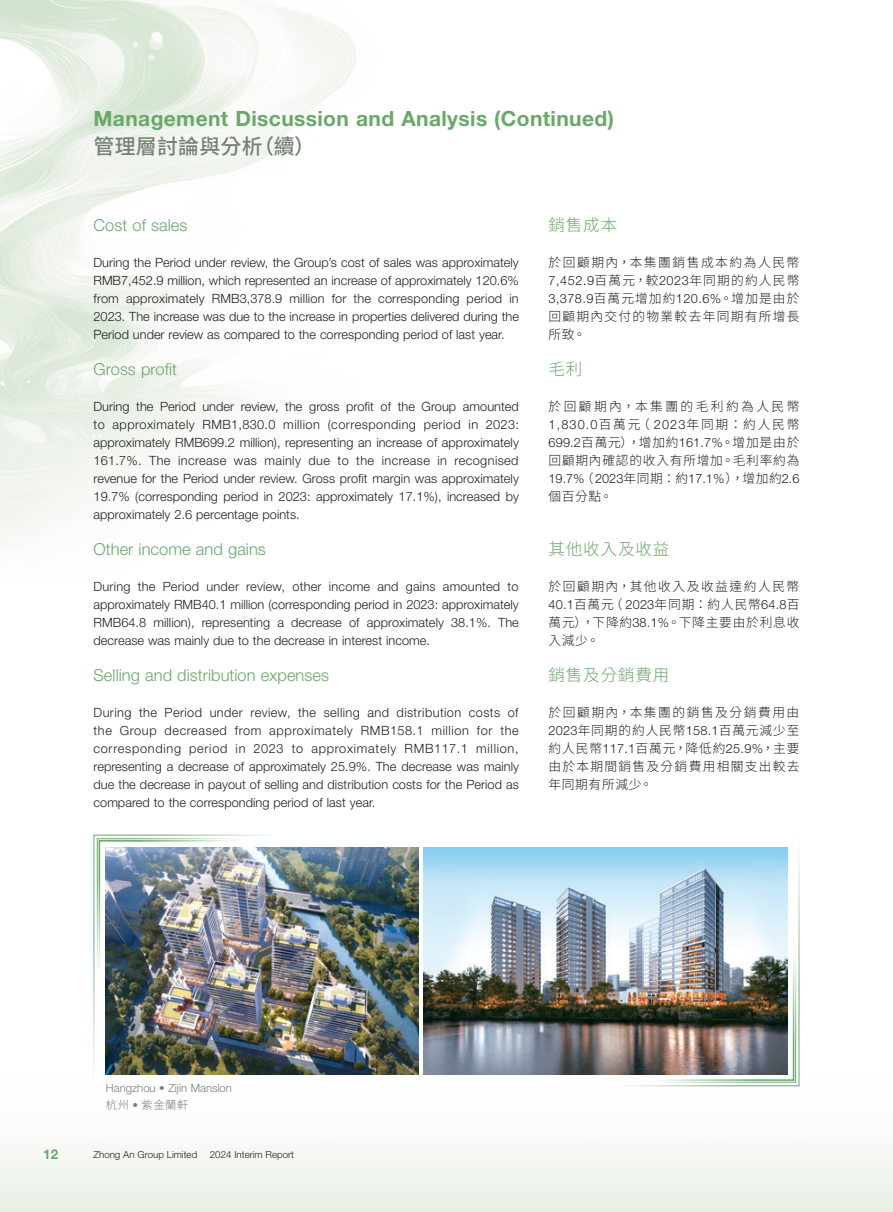
<style>
.page{position:relative;width:893px;height:1212px;background:#fff}
.page>*{position:absolute;margin:0;border:0;box-sizing:border-box;transform-origin:0 0}
.t1{font:700 21px "Helvetica Neue LT Std";letter-spacing:.02em;color:#6aa76b}
.t2{font:500 21px "Source Han Sans TC";letter-spacing:.01em;color:#738275}
.Heading_2{font:300 16.5px "Helvetica Neue LT Std";letter-spacing:.005em;color:#6aa76b}
.C_Heading_2{font:300 16.5px "Source Han Sans TC";letter-spacing:.055em;color:#6aa76b}
.t3{font:700 13.5px "Helvetica Neue LT Std";color:#6aa76b}
.Body_Text{font:300 12.75px/18px "Helvetica Neue LT Std";letter-spacing:.005em;color:#231f20;text-align:justify}
.C_Body_Text{font:300 12.75px/18px "Source Han Sans TC";letter-spacing:.09em;color:#231f20;text-align:justify}
.Notes{font:300 11.25px "Helvetica Neue LT Std";letter-spacing:.005em;color:#738275}
.Notes-2{font:300 11.25px "Source Han Sans TC";letter-spacing:.055em;color:#738275}
.t4{font:300 9.75px "Helvetica Neue LT Std";color:#231f20}
.s1{font-family:"Helvetica Neue LT Std"}
</style>
<div class="page">
<img style="left:0;top:0;width:893px;height:1212px">
<img style="left:415px;top:814px;width:381px;height:269px">
<img style="left:97px;top:838px;width:381px;height:269px">
<h1 class="t1" style="left:94px;top:106px;width:522px">Management Discussion and Analysis (Continued)</h1>
<h1 class="t2" style="left:94px;top:134px;width:223px">管理層討論與分析（續）</h1>
<p class="Heading_2" style="left:94px;top:215px;width:95px">Cost of sales</p>
<p class="Body_Text" style="left:94px;top:254px;width:427px">During the Period under review, the Group’s cost of sales was approximately RMB7,452.9 million, which represented an increase of approximately 120.6% from approximately RMB3,378.9 million for the corresponding period in 2023. The increase was due to the increase in properties delivered during the Period under review as compared to the corresponding period of last year.</p>
<p class="Heading_2" style="left:94px;top:359px;width:85px">Gross profit</p>
<p class="Body_Text" style="left:94px;top:398px;width:427px">During the Period under review, the gross profit of the Group amounted to approximately RMB1,830.0 million (corresponding period in 2023: approximately RMB699.2 million), representing an increase of approximately 161.7%. The increase was mainly due to the increase in recognised revenue for the Period under review. Gross profit margin was approximately 19.7% (corresponding period in 2023: approximately 17.1%), increased by approximately 2.6 percentage points.</p>
<p class="Heading_2" style="left:94px;top:539px;width:174px">Other income and gains</p>
<p class="Body_Text" style="left:94px;top:578px;width:427px">During the Period under review, other income and gains amounted to approximately RMB40.1 million (corresponding period in 2023: approximately RMB64.8 million), representing a decrease of approximately 38.1%. The decrease was mainly due to the decrease in interest income.</p>
<p class="Heading_2" style="left:94px;top:665px;width:237px">Selling and distribution expenses</p>
<p class="Body_Text" style="left:94px;top:704px;width:427px">During the Period under review, the selling and distribution costs of the Group decreased from approximately RMB158.1 million for the corresponding period in 2023 to approximately RMB117.1 million, representing a decrease of approximately 25.9%. The decrease was mainly due the decrease in payout of selling and distribution costs for the Period as compared to the corresponding period of last year.</p>
<p class="C_Heading_2" style="left:549px;top:216px;width:70px">銷售成本</p>
<p class="C_Body_Text" style="left:549px;top:254px;width:252px">於回顧期內，本集團銷售成本約為人民幣<span class="s1">7,452.9</span>百萬元，較<span class="s1">2023</span>年同期的約人民幣<span class="s1">3,378.9</span>百萬元增加約<span class="s1">120.6%</span>。增加是由於回顧期內交付的物業較去年同期有所增長所致。</p>
<p class="C_Heading_2" style="left:549px;top:360px;width:35px">毛利</p>
<p class="C_Body_Text" style="left:549px;top:398px;width:252px">於回顧期內，本集團的毛利約為人民幣<span class="s1">1,830.0</span>百萬元（ <span class="s1">2023</span>年同期：約人民幣<span class="s1">699.2</span>百萬元），增加約<span class="s1">161.7%</span>。增加是由於回顧期內確認的收入有所增加。毛利率約為<span class="s1">19.7%</span>（<span class="s1">2023</span>年同期：約<span class="s1">17.1%</span>），增加約<span class="s1">2.6</span>個百分點。</p>
<p class="C_Heading_2" style="left:549px;top:540px;width:122px">其他收入及收益</p>
<p class="C_Body_Text" style="left:549px;top:578px;width:252px">於回顧期內，其他收入及收益達約人民幣<span class="s1">40.1</span>百萬元（ <span class="s1">2023</span>年同期：約人民幣<span class="s1">64.8</span>百萬元），下降約<span class="s1">38.1%</span>。下降主要由於利息收入減少。</p>
<p class="C_Heading_2" style="left:549px;top:666px;width:122px">銷售及分銷費用</p>
<p class="C_Body_Text" style="left:549px;top:704px;width:252px">於回顧期內，本集團的銷售及分銷費用由<span class="s1">2023</span>年同期的約人民幣<span class="s1">158.1</span>百萬元減少至約人民幣<span class="s1">117.1</span>百萬元，降低約<span class="s1">25.9%</span>，主要由於本期間銷售及分銷費用相關支出較去年同期有所減少。</p>
<p class="Notes" style="left:106px;top:1081px;width:128px">Hangzhou • Zijin Mansion</p>
<p class="Notes-2" style="left:106px;top:1098px;width:84px">杭州 <span class="s1">•</span> 紫金蘭軒</p>
<p class="t3" style="left:43px;top:1146px;width:17px">12</p>
<p class="t4" style="left:94px;top:1149px;width:105px">Zhong An Group Limited</p>
<p class="t4" style="left:210px;top:1149px;width:86px">2024 Interim Report</p>
</div>
